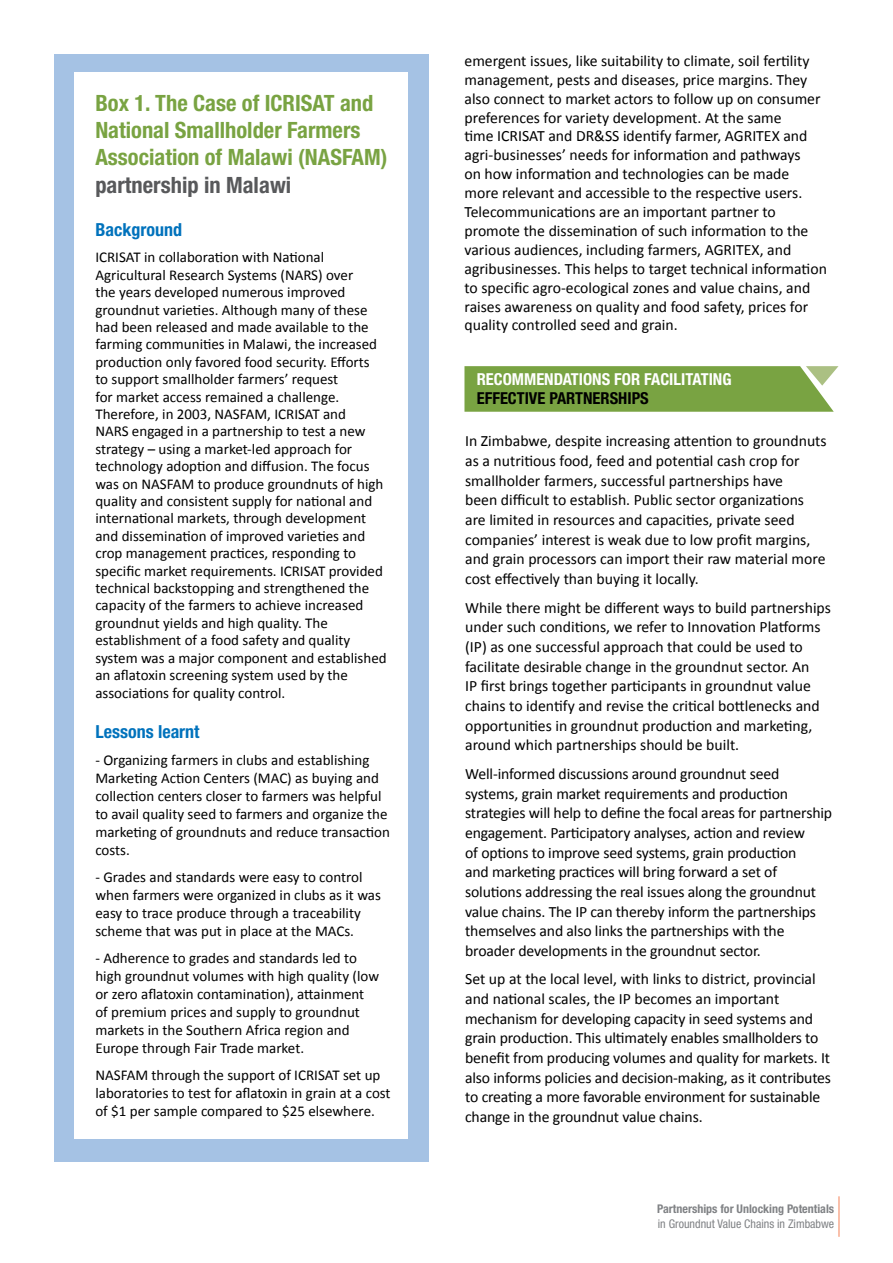
<style>
.page{position:relative;width:893px;height:1263px;background:#fff}
.page>*{position:absolute;margin:0;border:0;box-sizing:border-box;transform-origin:0 0}
.t1{font:700 condensed 22.5px/27px "Helvetica Neue LT Std";color:#79a342}
.t2{font:700 condensed 22.5px "Helvetica Neue LT Std";color:#58595b}
.t3{font:700 condensed 18px "Helvetica Neue LT Std";color:#0072bc}
.t4{font:700 condensed 16.5px "Helvetica Neue LT Std";color:#fff}
.t5{font:700 condensed 16.5px "Helvetica Neue LT Std";color:#000}
.t6{font:15.75px/19.6px "Calibri";color:#000}
.t7{font:15px/17.4px "Calibri";color:#000}
.t8{font:700 condensed 12px "Helvetica Neue LT Std";color:#808285}
.t9{font:condensed 12px "Helvetica Neue LT Std";color:#808285}
</style>
<div class="page">
<hr style="left:839px;top:1196px;width:1px;height:41px;background:#f15a22">
<div style="left:54px;top:54px;width:374px;height:1107px;background:#a5c2e4"></div>
<div style="left:75px;top:72px;width:333px;height:1066px;background:#fff"></div>
<svg style="left:464px;top:366px;width:374px;height:46px;background:#80a74c"></svg>
<h1 class="t1" style="left:95px;top:89px;width:294px">Box 1. The Case of ICRISAT and<br>National Smallholder Farmers<br>Association of Malawi (NASFAM)</h1>
<h1 class="t2" style="left:95px;top:172px;width:197px">partnership in Malawi</h1>
<p class="t3" style="left:95px;top:219px;width:88px">Background</p>
<p class="t7" style="left:95px;top:249px;width:293px">ICRISAT in collaboration with National Agricultural Research Systems (NARS) over<br>the years developed numerous improved groundnut varieties. Although many of these had been released and made available to the farming communities in Malawi, the increased production only favored food security. Efforts<br>to support smallholder farmers’ request<br>for market access remained a challenge.<br>Therefore, in 2003, NASFAM, ICRISAT and<br>NARS engaged in a partnership to test a new strategy – using a market-led approach for technology adoption and diffusion. The focus was on NASFAM to produce groundnuts of high quality and consistent supply for national and international markets, through development and dissemination of improved varieties and crop management practices, responding to specific market requirements. ICRISAT provided technical backstopping and strengthened the capacity of the farmers to achieve increased groundnut yields and high quality. The establishment of a food safety and quality system was a major component and established an aflatoxin screening system used by the associations for quality control.</p>
<p class="t3" style="left:95px;top:720px;width:106px">Lessons learnt</p>
<p class="t7" style="left:95px;top:751px;width:296px;line-height:18px">- Organizing farmers in clubs and establishing Marketing Action Centers (MAC) as buying and collection centers closer to farmers was helpful to avail quality seed to farmers and organize the marketing of groundnuts and reduce transaction costs.</p>
<p class="t7" style="left:95px;top:868px;width:287px;line-height:18px">- Grades and standards were easy to control when farmers were organized in clubs as it was easy to trace produce through a traceability scheme that was put in place at the MACs.</p>
<p class="t7" style="left:95px;top:949px;width:285px;line-height:18px">- Adherence to grades and standards led to high groundnut volumes with high quality (low or zero aflatoxin contamination), attainment of premium prices and supply to groundnut markets in the Southern Africa region and Europe through Fair Trade market.</p>
<p class="t7" style="left:95px;top:1066px;width:297px;line-height:18px">NASFAM through the support of ICRISAT set up laboratories to test for aflatoxin in grain at a cost of $1 per sample compared to $25 elsewhere.</p>
<p class="t6" style="left:464px;top:51px;width:364px;line-height:18.9px">emergent issues, like suitability to climate, soil fertility management, pests and diseases, price margins. They also connect to market actors to follow up on consumer preferences for variety development. At the same<br>time ICRISAT and DR&amp;SS identify farmer, AGRITEX and agri-businesses’ needs for information and pathways<br>on how information and technologies can be made more relevant and accessible to the respective users.<br>Telecommunications are an important partner to promote the dissemination of such information to the various audiences, including farmers, AGRITEX, and agribusinesses. This helps to target technical information to specific agro-ecological zones and value chains, and raises awareness on quality and food safety, prices for quality controlled seed and grain.</p>
<p class="t4" style="left:477px;top:369px;width:256px">RECOMMENDATIONS FOR FACILITATING</p>
<p class="t5" style="left:477px;top:388px;width:173px">EFFECTIVE PARTNERSHIPS</p>
<p class="t6" style="left:465px;top:431px;width:363px">In Zimbabwe, despite increasing attention to groundnuts as a nutritious food, feed and potential cash crop for smallholder farmers, successful partnerships have<br>been difficult to establish. Public sector organizations are limited in resources and capacities, private seed companies’ interest is weak due to low profit margins, and grain processors can import their raw material more cost effectively than buying it locally.</p>
<p class="t6" style="left:465px;top:598px;width:367px">While there might be different ways to build partnerships under such conditions, we refer to Innovation Platforms (IP) as one successful approach that could be used to facilitate desirable change in the groundnut sector. An<br>IP first brings together participants in groundnut value chains to identify and revise the critical bottlenecks and opportunities in groundnut production and marketing, around which partnerships should be built.</p>
<p class="t6" style="left:465px;top:764px;width:368px">Well-informed discussions around groundnut seed systems, grain market requirements and production strategies will help to define the focal areas for partnership engagement. Participatory analyses, action and review<br>of options to improve seed systems, grain production<br>and marketing practices will bring forward a set of solutions addressing the real issues along the groundnut value chains. The IP can thereby inform the partnerships themselves and also links the partnerships with the broader developments in the groundnut sector.</p>
<p class="t6" style="left:465px;top:969px;width:367px">Set up at the local level, with links to district, provincial and national scales, the IP becomes an important mechanism for developing capacity in seed systems and grain production. This ultimately enables smallholders to benefit from producing volumes and quality for markets. It also informs policies and decision-making, as it contributes to creating a more favorable environment for sustainable change in the groundnut value chains.</p>
<p class="t8" style="left:657px;top:1202px;width:179px">Partnerships for Unlocking Potentials</p>
<p class="t9" style="left:658px;top:1216px;width:178px">in Groundnut Value Chains in Zimbabwe</p>
</div>
